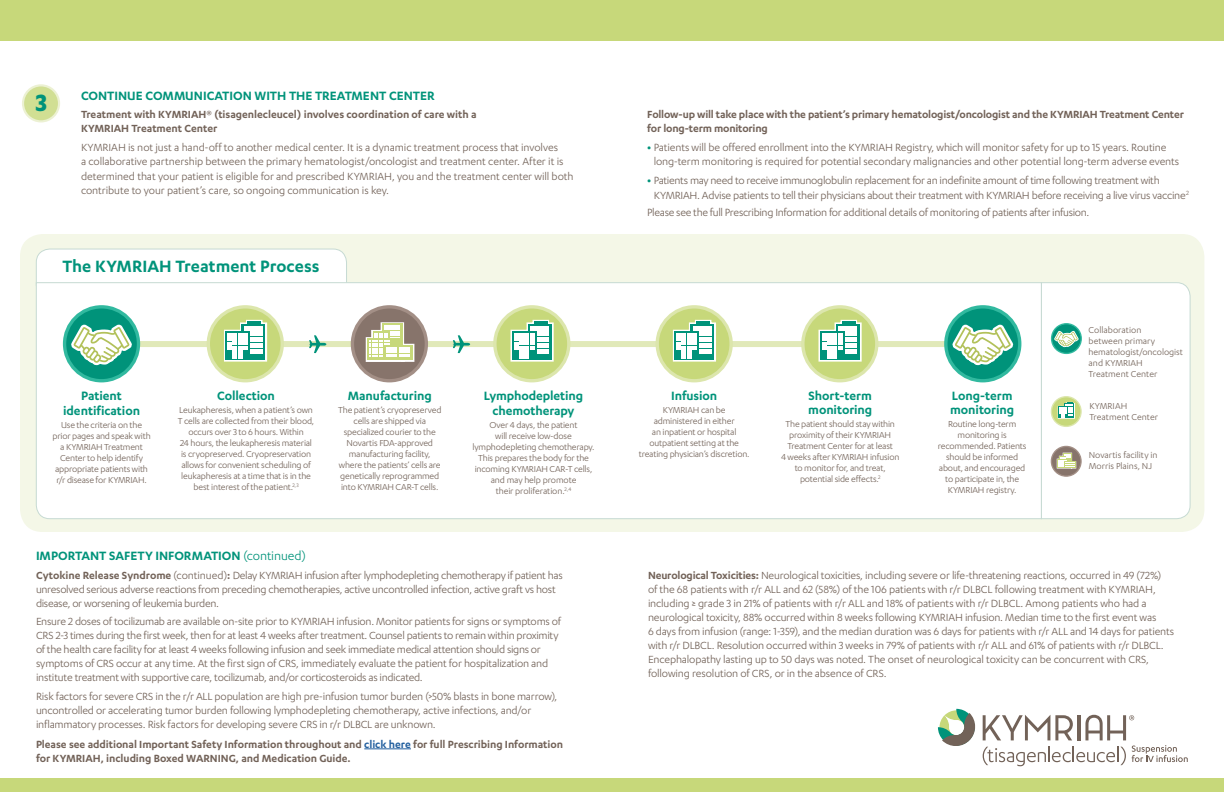
<style>
.page{position:relative;width:1224px;height:792px;background:#fff}
.page>*{position:absolute;margin:0;border:0;box-sizing:border-box;transform-origin:0 0}
.t1{font:700 27.3px "Karbon";color:#00937a}
.t2{font:600 19px "Karbon";color:#00937a}
.t3{font:600 14px/15px "Karbon";letter-spacing:-.005em;color:#00937a;text-align:center}
.t4{font:12px/14px "Karbon";letter-spacing:-.015em;color:#726258}
.t5{font:600 12px/14.4px "Karbon";letter-spacing:-.005em;color:#726258}
.t6{font:10px/11px "Karbon";letter-spacing:-.015em;color:#726258;text-align:center}
.t7{font:10px/11px "Karbon";letter-spacing:.005em;color:#726258}
.s1{font-weight:400}
.s2{font-weight:600}
.s3{color:#215e9e}
.s4{font-weight:700;color:#00937a}
</style>
<div class="page">
<div style="left:0;top:0;width:1224px;height:40px;background:#c7d87a"></div>
<svg style="left:938px;top:709px;width:38px;height:37px"></svg>
<svg style="left:983px;top:715px;width:205px;height:51px"></svg>
<div style="left:0;top:778px;width:1224px;height:14px;background:#c7d87a"></div>
<div style="left:20px;top:234px;width:1184px;height:298px;background:#f4f7e7;border-radius:22px"></div>
<div style="left:36px;top:249px;width:311px;height:49px;background:#fff;border-radius:14px"></div>
<div style="left:36px;top:249px;width:311px;height:50px;border:1px solid #c6dad3;border-radius:14px"></div>
<div style="left:35px;top:282px;width:1005px;height:237px;background:#fff"></div>
<div style="left:84px;top:341px;width:911px;height:6px;background:#e1e9b9"></div>
<svg style="left:309px;top:335px;width:18px;height:18px"></svg>
<svg style="left:453px;top:335px;width:17px;height:18px"></svg>
<svg style="left:65px;top:307px;width:73px;height:74px"></svg>
<div style="left:63px;top:305px;width:77px;height:77px;border:3px solid #31b99f;border-radius:50%"></div>
<svg style="left:67px;top:321px;width:69px;height:48px;background:#79c2a6"></svg>
<svg style="left:946px;top:307px;width:74px;height:74px"></svg>
<div style="left:944px;top:305px;width:77px;height:77px;border:3px solid #31b99f;border-radius:50%"></div>
<svg style="left:948px;top:321px;width:69px;height:48px;background:#79c2a6"></svg>
<svg style="left:1040px;top:282px;width:151px;height:238px;background:#f7faf7"></svg>
<div style="left:208px;top:307px;width:74px;height:74px;background:#c7d87a;border-radius:50%"></div>
<div style="left:207px;top:305px;width:77px;height:77px;border:3px solid #dce6ac;border-radius:50%"></div>
<svg style="left:224px;top:319px;width:44px;height:43px;background:#a5d6c1"></svg>
<div style="left:495px;top:307px;width:74px;height:74px;background:#c7d87a;border-radius:50%"></div>
<div style="left:493px;top:305px;width:77px;height:77px;border:3px solid #dce6ac;border-radius:50%"></div>
<svg style="left:510px;top:319px;width:44px;height:43px;background:#a2d5bf"></svg>
<div style="left:657px;top:307px;width:74px;height:74px;background:#c7d87a;border-radius:50%"></div>
<div style="left:656px;top:305px;width:77px;height:77px;border:3px solid #dce6ac;border-radius:50%"></div>
<svg style="left:672px;top:319px;width:44px;height:43px;background:#a5d6c1"></svg>
<div style="left:803px;top:307px;width:74px;height:74px;background:#c7d87a;border-radius:50%"></div>
<div style="left:801px;top:305px;width:77px;height:77px;border:3px solid #dce6ac;border-radius:50%"></div>
<svg style="left:818px;top:319px;width:44px;height:43px;background:#a2d5bf"></svg>
<div style="left:352px;top:307px;width:74px;height:74px;background:#87746b;border-radius:50%"></div>
<div style="left:351px;top:305px;width:77px;height:77px;border:3px solid #a38f86;border-radius:50%"></div>
<svg style="left:365px;top:322px;width:50px;height:40px"></svg>
<hr style="left:364px;top:749px;width:47px;height:1px;background:#215e9e">
<div style="left:23px;top:85px;width:36px;height:36px;background:#d1df93;border-radius:50%"></div>
<div style="left:22px;top:84px;width:38px;height:38px;border:2px solid #ecf1d3;border-radius:50%"></div>
<h1 class="t1" style="left:35px;top:87px;width:13px">3</h1>
<p class="t3" style="left:81px;top:87px;width:355px">CONTINUE COMMUNICATION WITH THE TREATMENT CENTER</p>
<p class="t5" style="left:81px;top:106px;width:397px">Treatment with KYMRIAH<span class="s1">®</span> (tisagenlecleucel) involves coordination of care with a<br>KYMRIAH Treatment Center</p>
<p class="t4" style="left:81px;top:140px;width:494px;line-height:14.4px">KYMRIAH is not just a hand-off to another medical center. It is a dynamic treatment process that involves<br>a collaborative partnership between the primary hematologist/oncologist and treatment center. After it is determined that your patient is eligible for and prescribed KYMRIAH, you and the treatment center will both contribute to your patient’s care, so ongoing communication is key.</p>
<h2 class="t2" style="left:62px;top:256px;width:259px">The KYMRIAH Treatment Process</h2>
<p class="t3" style="left:63px;top:387px;width:78px">Patient identification</p>
<p class="t6" style="left:52px;top:419px;width:100px">Use the criteria on the prior pages and speak with a KYMRIAH Treatment<br>Center to help identify appropriate patients with r/r disease for KYMRIAH.</p>
<p class="t3" style="left:217px;top:387px;width:59px">Collection</p>
<p class="t6" style="left:178px;top:404px;width:138px">Leukapheresis, when a patient’s own T cells are collected from their blood, occurs over 3 to 6 hours. Within<br>24 hours, the leukapheresis material is cryopreserved. Cryopreservation allows for convenient scheduling of leukapheresis at a time that is in the best interest of the patient.<sup>2,3</sup></p>
<p class="t3" style="left:36px;top:548px;width:272px">IMPORTANT SAFETY INFORMATION <span class="s1">(continued)</span></p>
<p class="t3" style="left:348px;top:387px;width:85px">Manufacturing</p>
<p class="t6" style="left:338px;top:404px;width:105px">The patient’s cryopreserved cells are shipped via specialized courier to the<br>Novartis FDA-approved manufacturing facility, where the patients’ cells are genetically reprogrammed into KYMRIAH CAR-T cells.</p>
<p class="t3" style="left:484px;top:387px;width:101px">Lymphodepleting chemotherapy</p>
<p class="t6" style="left:473px;top:419px;width:124px">Over 4 days, the patient<br>will receive low-dose lymphodepleting chemotherapy.<br>This prepares the body for the incoming KYMRIAH CAR-T cells, and may help promote<br>their proliferation.<sup>2,4</sup></p>
<p class="t4" style="left:36px;top:568px;width:528px"><span class="s2">Cytokine Release Syndrome</span> (continued)<span class="s2">:</span> Delay KYMRIAH infusion after lymphodepleting chemotherapy if patient has unresolved serious adverse reactions from preceding chemotherapies, active uncontrolled infection, active graft vs host disease, or worsening of leukemia burden.</p>
<p class="t4" style="left:36px;top:614px;width:527px">Ensure 2 doses of tocilizumab are available on-site prior to KYMRIAH infusion. Monitor patients for signs or symptoms of CRS 2-3 times during the first week, then for at least 4 weeks after treatment. Counsel patients to remain within proximity of the health care facility for at least 4 weeks following infusion and seek immediate medical attention should signs or symptoms of CRS occur at any time. At the first sign of CRS, immediately evaluate the patient for hospitalization and institute treatment with supportive care, tocilizumab, and/or corticosteroids as indicated.</p>
<p class="t4" style="left:36px;top:689px;width:523px">Risk factors for severe CRS in the r/r ALL population are high pre-infusion tumor burden (&gt;50% blasts in bone marrow), uncontrolled or accelerating tumor burden following lymphodepleting chemotherapy, active infections, and/or inflammatory processes. Risk factors for developing severe CRS in r/r DLBCL are unknown.</p>
<p class="t5" style="left:36px;top:736px;width:529px">Please see additional Important Safety Information throughout and <span class="s3">click here</span> for full Prescribing Information for KYMRIAH, including Boxed WARNING, and Medication Guide.</p>
<p class="t5" style="left:647px;top:106px;width:538px">Follow-up will take place with the patient’s primary hematologist/oncologist and the KYMRIAH Treatment Center for long-term monitoring</p>
<p class="t4" style="left:654px;top:140px;width:527px;line-height:14.4px;text-indent:-6px"><span class="s4">•</span> Patients will be offered enrollment into the KYMRIAH Registry, which will monitor safety for up to 15 years. Routine long-term monitoring is required for potential secondary malignancies and other potential long-term adverse events</p>
<p class="t4" style="left:654px;top:173px;width:537px;line-height:14.4px;text-indent:-6px"><span class="s4">•</span> Patients may need to receive immunoglobulin replacement for an indefinite amount of time following treatment with<br>KYMRIAH. Advise patients to tell their physicians about their treatment with KYMRIAH before receiving a live virus vaccine<sup>2</sup></p>
<p class="t4" style="left:647px;top:205px;width:444px">Please see the full Prescribing Information for additional details of monitoring of patients after infusion.</p>
<p class="t3" style="left:671px;top:387px;width:48px">Infusion</p>
<p class="t6" style="left:639px;top:404px;width:112px">KYMRIAH can be administered in either<br>an inpatient or hospital outpatient setting at the treating physician’s discretion.</p>
<p class="t3" style="left:808px;top:388px;width:65px;line-height:14px;text-align:left">Short-term monitoring</p>
<p class="t6" style="left:781px;top:418px;width:120px">The patient should stay within proximity of their KYMRIAH<br>Treatment Center for at least<br>4 weeks after KYMRIAH infusion to monitor for, and treat, potential side effects.<sup>2</sup></p>
<p class="t3" style="left:950px;top:388px;width:65px;line-height:14px;text-align:left">Long-term monitoring</p>
<p class="t6" style="left:938px;top:418px;width:90px">Routine long-term monitoring is recommended. Patients should be informed about, and encouraged to participate in, the<br>KYMRIAH registry.</p>
<p class="t6" style="left:1089px;top:324px;width:96px;text-align:left">Collaboration<br>between primary hematologist/oncologist and KYMRIAH<br>Treatment Center</p>
<p class="t7" style="left:1089px;top:400px;width:70px">KYMRIAH<br>Treatment Center</p>
<p class="t6" style="left:1089px;top:449px;width:70px;text-align:left">Novartis facility in<br>Morris Plains, NJ</p>
<p class="t4" style="left:648px;top:568px;width:528px"><span class="s2">Neurological Toxicities:</span> Neurological toxicities, including severe or life-threatening reactions, occurred in 49 (72%)<br>of the 68 patients with r/r ALL and 62 (58%) of the 106 patients with r/r DLBCL following treatment with KYMRIAH, including ≥ grade 3 in 21% of patients with r/r ALL and 18% of patients with r/r DLBCL. Among patients who had a neurological toxicity, 88% occurred within 8 weeks following KYMRIAH infusion. Median time to the first event was<br>6 days from infusion (range: 1-359), and the median duration was 6 days for patients with r/r ALL and 14 days for patients with r/r DLBCL. Resolution occurred within 3 weeks in 79% of patients with r/r ALL and 61% of patients with r/r DLBCL.<br>Encephalopathy lasting up to 50 days was noted. The onset of neurological toxicity can be concurrent with CRS, following resolution of CRS, or in the absence of CRS.</p>
</div>
